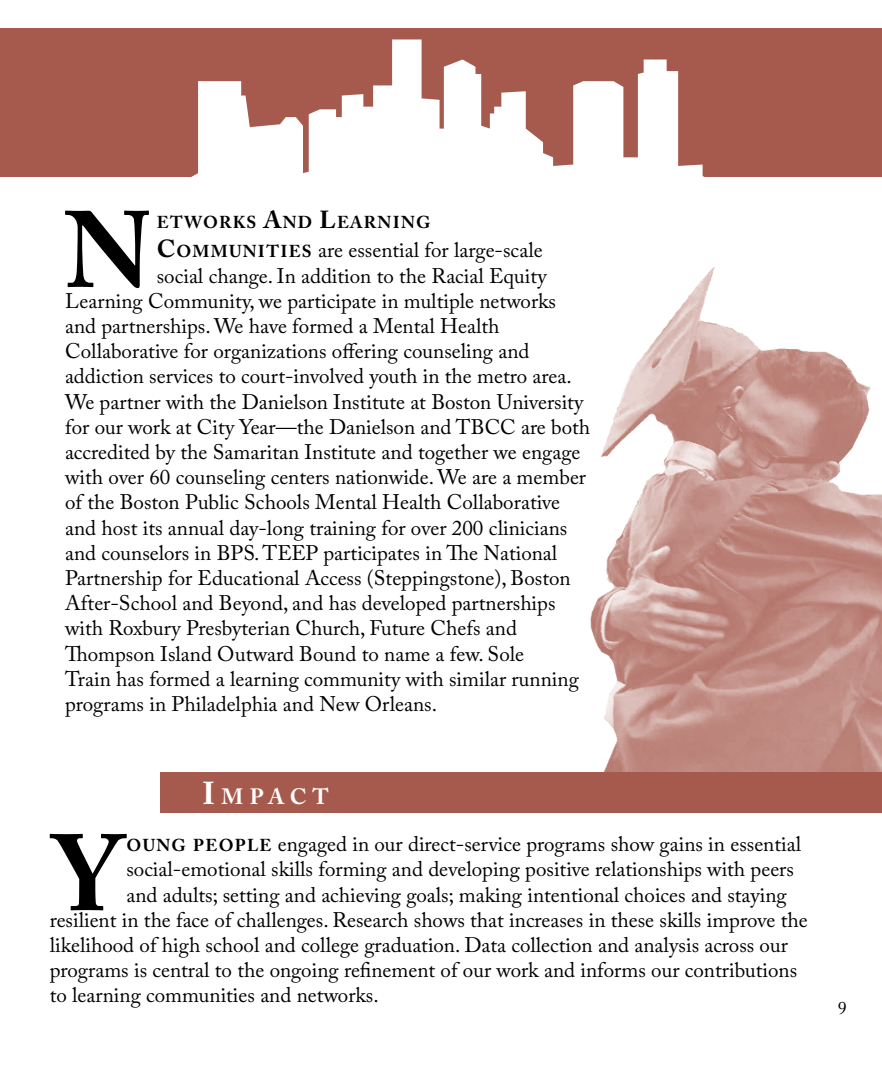
<style>
.page{position:relative;width:882px;height:1071px;background:#fff}
.page>*{position:absolute;margin:0;border:0;box-sizing:border-box;transform-origin:0 0}
.t1{font:700 107.27px "Adobe Caslon Pro";color:#000}
.t2{font:700 22.05px "Adobe Caslon Pro";color:#fff}
.t3{font:21px "Adobe Caslon Pro";color:#000}
.t4{font:19.25px "Adobe Caslon Pro";color:#000}
.t5{font:700 17.15px "Adobe Caslon Pro";letter-spacing:.07em;color:#000}
.s1{font-size:24.5px}
.s2{font-weight:700;font-size:24.5px}
.s3{font-weight:700;font-size:17.15px}
.s4{font-size:31.5px}
</style>
<div class="page">
<div style="left:160px;top:772px;width:722px;height:40px;background:#a55a4d"></div>
<img style="left:590px;top:267px;width:292px;height:505px">
<div style="left:0;top:28px;width:882px;height:148px;background:#a55a4d"></div>
<svg style="left:172px;top:39px;width:555px;height:138px"></svg>
<h1 class="t1" style="left:65px;top:187px;width:85px">N</h1>
<p class="t5" style="left:157px;top:212px;width:275px">ETWORKS <span class="s1">A</span>ND <span class="s1">L</span>EARNING</p>
<p class="t3" style="left:157px;top:238px;width:387px"><span class="s2">C</span> <span class="s3">OMM UNITIES</span> are essential for large-scale</p>
<p class="t3" style="left:157px;top:263px;width:392px">social change. In addition to the Racial Equity</p>
<p class="t3" style="left:65px;top:288px;width:492px">Learning Community, we participate in multiple networks</p>
<p class="t3" style="left:65px;top:313px;width:436px">and partnerships. We have formed a Mental Health</p>
<p class="t3" style="left:65px;top:339px;width:466px">Collaborative for organizations offering counseling and</p>
<p class="t3" style="left:65px;top:364px;width:508px">addiction services to court-involved youth in the metro area.</p>
<p class="t3" style="left:65px;top:389px;width:521px">We partner with the Danielson Institute at Boston University</p>
<p class="t3" style="left:65px;top:414px;width:527px">for our work at City Year—the Danielson and TBCC are both</p>
<p class="t3" style="left:65px;top:439px;width:517px">accredited by the Samaritan Institute and together we engage</p>
<p class="t3" style="left:65px;top:465px;width:523px">with over 60 counseling centers nationwide. We are a member</p>
<p class="t3" style="left:65px;top:490px;width:497px">of the Boston Public Schools Mental Health Collaborative</p>
<p class="t3" style="left:65px;top:515px;width:504px">and host its annual day-long training for over 200 clinicians</p>
<p class="t3" style="left:65px;top:540px;width:494px">and counselors in BPS. TEEP participates in The National</p>
<p class="t3" style="left:65px;top:565px;width:507px">Partnership for Educational Access (Steppingstone), Boston</p>
<p class="t3" style="left:65px;top:591px;width:492px">After-School and Beyond, and has developed partnerships</p>
<p class="t3" style="left:65px;top:616px;width:453px">with Roxbury Presbyterian Church, Future Chefs and</p>
<p class="t3" style="left:65px;top:641px;width:461px">Thompson Island Outward Bound to name a few. Sole</p>
<p class="t3" style="left:65px;top:666px;width:515px">Train has formed a learning community with similar running</p>
<p class="t3" style="left:65px;top:691px;width:373px">programs in Philadelphia and New Orleans.</p>
<p class="t2" style="left:202px;top:783px;width:128px"><span class="s4">I</span>MP ACT</p>
<h1 class="t1" style="left:55px;top:810px;width:67px">Y</h1>
<p class="t3" style="left:126px;top:832px;width:676px"><span class="s3">OUNG PEOPLE</span> engaged in our direct-service programs show gains in essential</p>
<p class="t3" style="left:126px;top:857px;width:669px">social-emotional skills forming and developing positive relationships with peers</p>
<p class="t3" style="left:126px;top:882px;width:662px">and adults; setting and achieving goals; making intentional choices and staying</p>
<p class="t3" style="left:50px;top:907px;width:760px">resilient in the face of challenges. Research shows that increases in these skills improve the</p>
<p class="t3" style="left:50px;top:933px;width:740px">likelihood of high school and college graduation. Data collection and analysis across our</p>
<p class="t3" style="left:50px;top:958px;width:749px">programs is central to the ongoing refinement of our work and informs our contributions</p>
<p class="t3" style="left:50px;top:983px;width:330px">to learning communities and networks.</p>
<p class="t4" style="left:837px;top:992px;width:11px">9</p>
</div>
